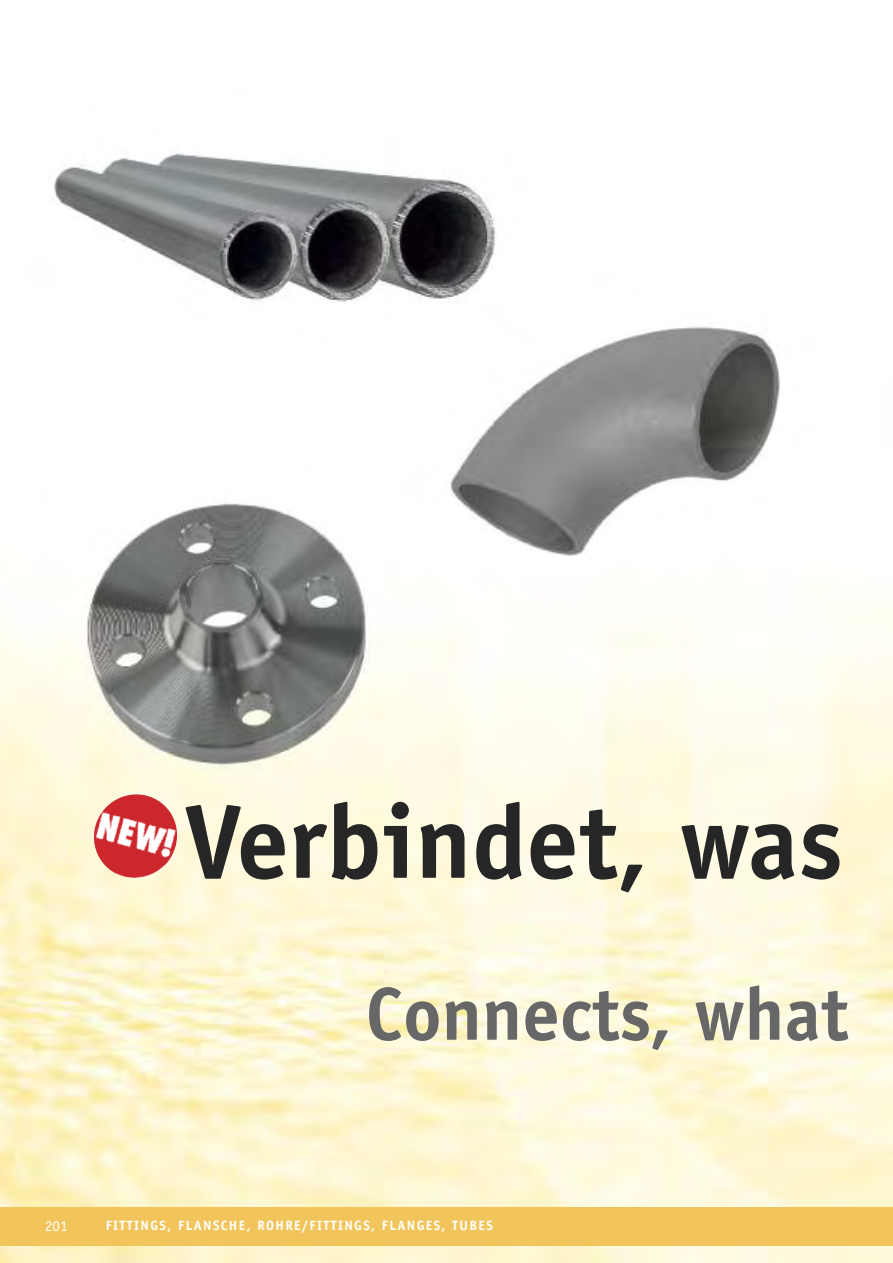
<style>
.page{position:relative;width:893px;height:1263px;background:#fff}
.page>*{position:absolute;margin:0;border:0;box-sizing:border-box;transform-origin:0 0}
.t1{font:700 105px "Officina Sans";color:#272627}
.t2{font:700 75px "Officina Sans";color:#686768}
.t3{font:15px "Officina Sans";color:#fff}
.t4{font:700 13.5px "Officina Sans";letter-spacing:.1em;color:#fff}
</style>
<div class="page">
<img style="left:0;top:153px;width:893px;height:1110px">
<div style="left:0;top:1208px;width:893px;height:38px;background:#f1c55b"></div>
<img style="left:89px;top:789px;width:93px;height:94px">
<h1 class="t1" style="left:184px;top:802px;width:660px">Verbindet, was</h1>
<h2 class="t2" style="left:365px;top:986px;width:485px">Connects, what</h2>
<p class="t3" style="left:45px;top:1220px;width:24px">201</p>
<p class="t4" style="left:106px;top:1220px;width:389px">FITTINGS, FLANSCHE, ROHRE/FITTINGS, FLANGES, TUBES</p>
</div>
